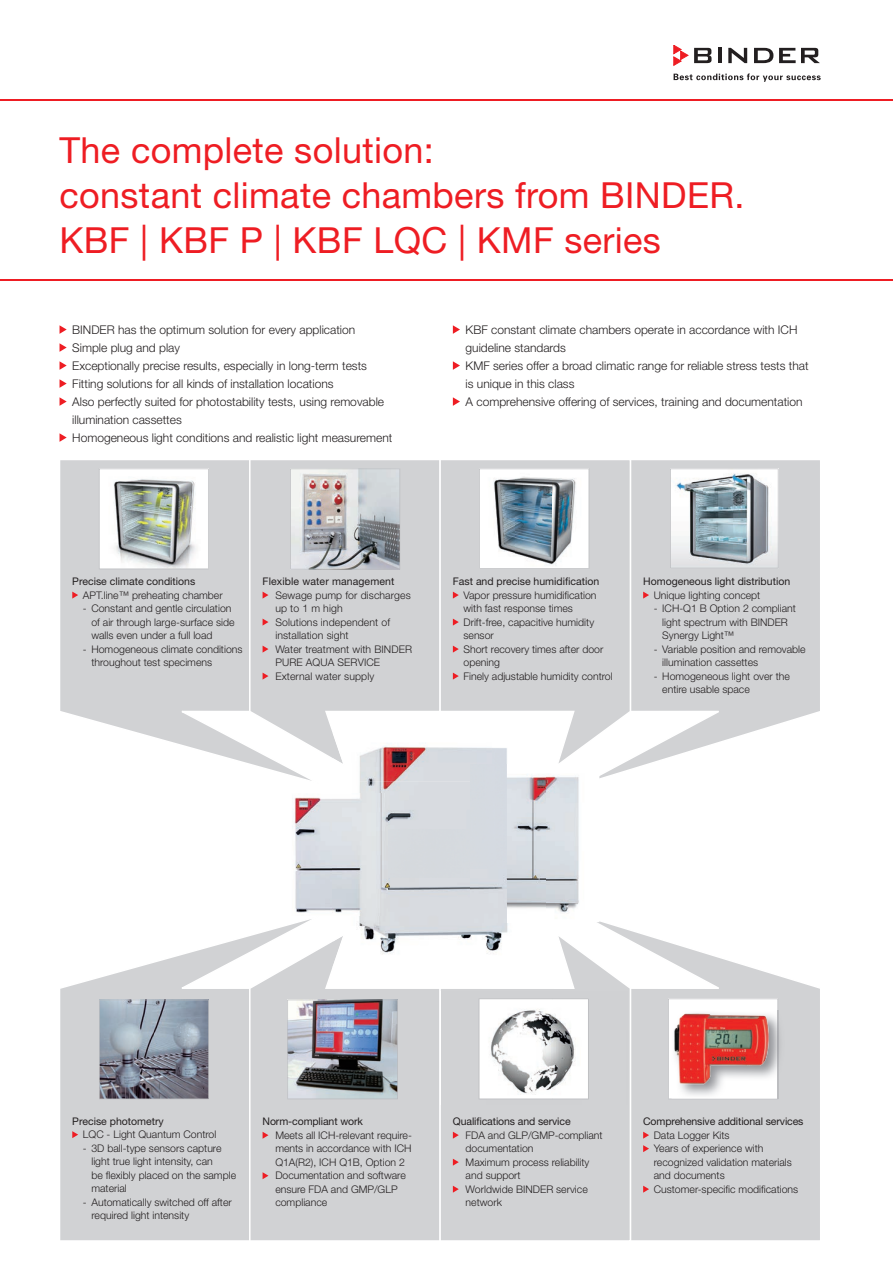
<style>
.page{position:relative;width:893px;height:1263px;background:#fff}
.page>*{position:absolute;margin:0;border:0;box-sizing:border-box;transform-origin:0 0}
.t1{font:36px/45px "Helvetica Neue LT";letter-spacing:.01em;color:#ee1d23}
.t2{font:300 12px/18px "Helvetica Neue LT";color:#231f20}
.t3{font:300 10.5px/13.5px "Helvetica Neue LT";color:#231f20}
.t4{font:10.5px "Helvetica Neue LT";color:#231f20}
</style>
<div class="page">
<hr style="left:0;top:279px;width:893px;height:2px;background:#ee1d23">
<hr style="left:0;top:99px;width:893px;height:1px;background:#ee1d23">
<svg style="left:674px;top:74px;width:147px;height:8px"></svg>
<svg style="left:694px;top:48px;width:17px;height:15px"></svg>
<hr style="left:718px;top:48px;width:3px;height:15px;background:#231f20">
<svg style="left:728px;top:48px;width:19px;height:15px"></svg>
<svg style="left:754px;top:48px;width:19px;height:15px"></svg>
<svg style="left:779px;top:48px;width:41px;height:15px"></svg>
<svg style="left:674px;top:45px;width:14px;height:21px"></svg>
<svg style="left:60px;top:460px;width:251px;height:321px;fill:#d1d2d4"></svg>
<svg style="left:249px;top:460px;width:190px;height:307px;fill:#d1d2d4"></svg>
<svg style="left:599px;top:460px;width:221px;height:318px;fill:#d1d2d4"></svg>
<svg style="left:441px;top:460px;width:190px;height:307px;background:#d7d7d9"></svg>
<svg style="left:60px;top:919px;width:251px;height:322px;fill:#d1d2d4"></svg>
<svg style="left:249px;top:932px;width:190px;height:309px;background:#d5d6d8"></svg>
<svg style="left:597px;top:921px;width:223px;height:320px;fill:#d1d2d4"></svg>
<svg style="left:441px;top:932px;width:190px;height:309px;fill:#d1d2d4"></svg>
<img style="left:293px;top:797px;width:94px;height:116px">
<img style="left:470px;top:765px;width:129px;height:157px">
<img style="left:346px;top:733px;width:146px;height:49px">
<img style="left:492px;top:733px;width:53px;height:32px">
<img style="left:333px;top:781px;width:137px;height:49px">
<img style="left:333px;top:878px;width:159px;height:96px">
<img style="left:492px;top:922px;width:53px;height:52px">
<img style="left:333px;top:733px;width:13px;height:34px">
<img style="left:333px;top:932px;width:13px;height:39px">
<svg style="left:290px;top:468px;width:110px;height:101px;background:#b9b9bc"></svg>
<svg style="left:670px;top:468px;width:108px;height:100px"></svg>
<img style="left:287px;top:999px;width:111px;height:100px">
<img style="left:99px;top:468px;width:110px;height:101px">
<svg style="left:668px;top:998px;width:110px;height:101px"></svg>
<div style="left:442px;top:992px;width:186px;height:37px;background:#d0d1d3"></div>
<div style="left:442px;top:1029px;width:45px;height:76px;background:#d1d2d4"></div>
<div style="left:581px;top:1029px;width:47px;height:76px;background:#d1d2d4"></div>
<img style="left:487px;top:1099px;width:94px;height:6px">
<img style="left:441px;top:992px;width:1px;height:113px">
<img style="left:479px;top:998px;width:110px;height:101px">
<img style="left:670px;top:1010px;width:115px;height:88px">
<img style="left:777px;top:1010px;width:1px;height:88px">
<img style="left:673px;top:1013px;width:96px;height:71px">
<svg style="left:99px;top:999px;width:110px;height:100px;background:#878e9c"></svg>
<img style="left:479px;top:468px;width:110px;height:101px">
<svg style="left:60px;top:325px;width:7px;height:9px"></svg>
<svg style="left:60px;top:343px;width:7px;height:9px"></svg>
<svg style="left:60px;top:361px;width:7px;height:9px"></svg>
<svg style="left:60px;top:379px;width:7px;height:9px"></svg>
<svg style="left:60px;top:397px;width:7px;height:9px"></svg>
<svg style="left:60px;top:433px;width:7px;height:9px"></svg>
<svg style="left:453px;top:325px;width:7px;height:9px"></svg>
<svg style="left:453px;top:361px;width:7px;height:9px"></svg>
<svg style="left:453px;top:397px;width:7px;height:9px"></svg>
<svg style="left:72px;top:592px;width:6px;height:7px"></svg>
<svg style="left:643px;top:592px;width:6px;height:7px"></svg>
<svg style="left:263px;top:1132px;width:5px;height:7px"></svg>
<svg style="left:263px;top:1172px;width:5px;height:7px"></svg>
<svg style="left:453px;top:1132px;width:6px;height:7px"></svg>
<svg style="left:453px;top:1159px;width:6px;height:7px"></svg>
<svg style="left:453px;top:1186px;width:6px;height:7px"></svg>
<svg style="left:643px;top:1132px;width:6px;height:7px"></svg>
<svg style="left:643px;top:1145px;width:6px;height:7px"></svg>
<svg style="left:643px;top:1186px;width:6px;height:7px"></svg>
<svg style="left:263px;top:592px;width:5px;height:7px"></svg>
<svg style="left:263px;top:619px;width:5px;height:7px"></svg>
<svg style="left:263px;top:646px;width:5px;height:7px"></svg>
<svg style="left:263px;top:673px;width:5px;height:7px"></svg>
<svg style="left:453px;top:592px;width:6px;height:7px"></svg>
<svg style="left:453px;top:619px;width:6px;height:7px"></svg>
<svg style="left:453px;top:646px;width:6px;height:7px"></svg>
<svg style="left:453px;top:673px;width:6px;height:7px"></svg>
<svg style="left:72px;top:1131px;width:6px;height:7px"></svg>
<h1 class="t1" style="left:60px;top:127px;width:686px">The complete solution:<br>constant climate chambers from BINDER.<br>KBF | KBF P | KBF LQC | KMF series</h1>
<p class="t2" style="left:72px;top:320px;width:322px">BINDER has the optimum solution for every application Simple plug and play<br>Exceptionally precise results, especially in long-term tests Fitting solutions for all kinds of installation locations<br>Also perfectly suited for photostability tests, using removable illumination cassettes<br>Homogeneous light conditions and realistic light measurement</p>
<p class="t2" style="left:466px;top:320px;width:344px">KBF constant climate chambers operate in accordance with ICH guideline standards<br>KMF series offer a broad climatic range for reliable stress tests that is unique in this class<br>A comprehensive offering of services, training and documentation</p>
<p class="t4" style="left:72px;top:575px;width:125px">Precise climate conditions</p>
<p class="t3" style="left:83px;top:588px;width:141px">APT.line™ preheating chamber</p>
<p class="t3" style="left:91px;top:601px;width:145px;text-indent:-9px">- Constant and gentle circulation of air through large-surface side walls even under a full load</p>
<p class="t3" style="left:91px;top:642px;width:153px;text-indent:-9px">- Homogeneous climate conditions throughout test specimens</p>
<p class="t4" style="left:263px;top:575px;width:133px">Flexible water management</p>
<p class="t3" style="left:275px;top:588px;width:138px">Sewage pump for discharges up to 1 m high<br>Solutions independent of installation sight<br>Water treatment with BINDER<br>PURE AQUA SERVICE<br>External water supply</p>
<p class="t4" style="left:453px;top:575px;width:148px">Fast and precise humidification</p>
<p class="t3" style="left:463px;top:588px;width:151px">Vapor pressure humidification with fast response times<br>Drift-free, capacitive humidity sensor<br>Short recovery times after door opening<br>Finely adjustable humidity control</p>
<p class="t4" style="left:643px;top:575px;width:149px">Homogeneous light distribution</p>
<p class="t3" style="left:654px;top:588px;width:108px">Unique lighting concept</p>
<p class="t3" style="left:662px;top:601px;width:135px;text-indent:-9px">- ICH-Q1 B Option 2 compliant light spectrum with BINDER<br>Synergy Light™</p>
<p class="t3" style="left:662px;top:642px;width:145px;text-indent:-9px">- Variable position and removable illumination cassettes</p>
<p class="t3" style="left:662px;top:669px;width:129px;text-indent:-9px">- Homogeneous light over the entire usable space</p>
<p class="t4" style="left:72px;top:1115px;width:93px">Precise photometry</p>
<p class="t3" style="left:83px;top:1127px;width:135px">LQC - Light Quantum Control</p>
<p class="t3" style="left:91px;top:1141px;width:146px;text-indent:-9px">- 3D ball-type sensors capture light true light intensity, can<br>be flexibly placed on the sample material</p>
<p class="t3" style="left:91px;top:1195px;width:142px;text-indent:-9px">- Automatically switched off after required light intensity</p>
<p class="t4" style="left:263px;top:1115px;width:102px">Norm-compliant work</p>
<p class="t3" style="left:275px;top:1128px;width:138px">Meets all ICH-relevant require&shy;ments in accordance with ICH<br>Q1A(R2), ICH Q1B, Option 2<br>Documentation and software ensure FDA and GMP/GLP compliance</p>
<p class="t4" style="left:453px;top:1115px;width:119px">Qualifications and service</p>
<p class="t3" style="left:466px;top:1128px;width:139px">FDA and GLP/GMP-compliant documentation<br>Maximum process reliability and support<br>Worldwide BINDER service network</p>
<p class="t4" style="left:643px;top:1115px;width:162px">Comprehensive additional services</p>
<p class="t3" style="left:654px;top:1128px;width:146px">Data Logger Kits<br>Years of experience with recognized validation materials and documents<br>Customer-specific modifications</p>
</div>
